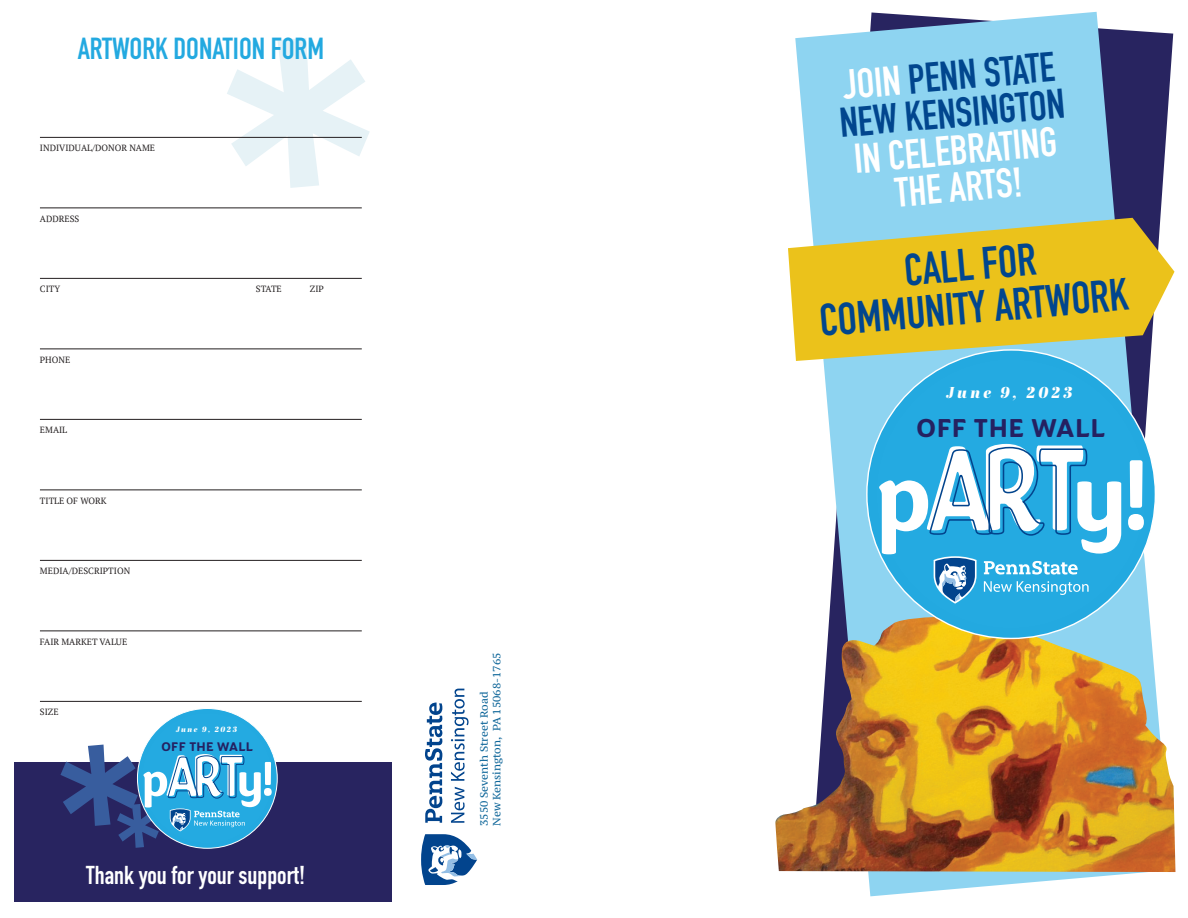
<style>
.page{position:relative;width:1188px;height:918px;background:#fff}
.page>*{position:absolute;margin:0;border:0;box-sizing:border-box;transform-origin:0 0}
.t1{font:700 44.7px/43.2px "DIN Condensed";color:#01468e;text-align:center}
.t2{font:700 40.95px/37.3px "DIN Condensed";color:#01468e}
.t3{font:700 40.95px/37.3px "DIN Condensed";color:#fff;text-align:center}
.t4{font:700 30px "DIN Condensed";color:#23a9e0}
.t5{font:700 26.85px "Congenial";letter-spacing:.025em;color:#252161}
.t6{font:700 25.5px "DIN Condensed";color:#fff}
.t7{font:italic 15.75px "Abril Fatface";letter-spacing:.2em;color:#fff}
.t8{font:700 13.05px "Congenial";letter-spacing:.025em;color:#252161}
.t9{font:10.5px/12.6px "PT Serif Caption";color:#10679a}
.t10{font:9px "PT Serif";color:#231f20}
.t11{font:italic 7.65px "Abril Fatface";letter-spacing:.2em;color:#fff}
.s1{color:#fff}
</style>
<div class="page">
<svg style="left:227px;top:38px;width:143px;height:150px"></svg>
<div style="left:14px;top:763px;width:378px;height:139px;background:#282460"></div>
<hr style="left:40px;top:137px;width:322px;height:1px;background:#231f20">
<hr style="left:40px;top:208px;width:322px;height:1px;background:#231f20">
<hr style="left:40px;top:278px;width:322px;height:1px;background:#231f20">
<hr style="left:40px;top:349px;width:322px;height:1px;background:#231f20">
<hr style="left:40px;top:419px;width:322px;height:1px;background:#231f20">
<hr style="left:40px;top:490px;width:322px;height:1px;background:#231f20">
<hr style="left:40px;top:560px;width:322px;height:1px;background:#231f20">
<hr style="left:40px;top:631px;width:322px;height:1px;background:#231f20">
<hr style="left:40px;top:701px;width:322px;height:1px;background:#231f20">
<svg style="left:421px;top:834px;width:57px;height:51px"></svg>
<svg style="left:425px;top:689px;width:44px;height:134px"></svg>
<svg style="left:60px;top:713px;width:213px;height:135px"></svg>
<svg style="left:795px;top:12px;width:377px;height:884px;fill:#8ed4f1"></svg>
<svg style="left:788px;top:218px;width:387px;height:143px;background:#dbc548"></svg>
<img style="left:775px;top:617px;width:400px;height:255px">
<div style="left:867px;top:350px;width:288px;height:288px;background:#23a9e0;border-radius:50%"></div>
<svg style="left:877px;top:359px;width:269px;height:269px"></svg>
<svg style="left:1128px;top:460px;width:16px;height:70px"></svg>
<svg style="left:879px;top:444px;width:242px;height:160px"></svg>
<h3 class="t4" style="left:78px;top:28px;width:248px">ARTWORK DONATION FORM</h3>
<p class="t10" style="left:40px;top:142px;width:117px">INDIVIDUAL/DONOR NAME</p>
<p class="t10" style="left:40px;top:213px;width:41px">ADDRESS</p>
<p class="t10" style="left:40px;top:283px;width:22px">CITY</p>
<p class="t10" style="left:256px;top:283px;width:27px">STATE</p>
<p class="t10" style="left:310px;top:283px;width:16px">ZIP</p>
<p class="t10" style="left:40px;top:354px;width:32px">PHONE</p>
<p class="t10" style="left:40px;top:424px;width:29px">EMAIL</p>
<p class="t10" style="left:40px;top:495px;width:68px">TITLE OF WORK</p>
<p class="t10" style="left:40px;top:565px;width:92px">MEDIA/DESCRIPTION</p>
<p class="t10" style="left:40px;top:636px;width:89px">FAIR MARKET VALUE</p>
<p class="t10" style="left:40px;top:706px;width:20px">SIZE</p>
<p class="t11" style="left:176px;top:724px;width:63px">June 9, 2023</p>
<h3 class="t8" style="left:162px;top:738px;width:93px">OFF THE WALL</h3>
<h3 class="t6" style="left:86px;top:858px;width:220px">Thank you for your support!</h3>
<p class="t9" style="left:478px;top:826px;width:175px;rotate:-90deg">3550 Seventh Street Road<br>New Kensington, PA 15068-1765</p>
<h2 class="t2" style="left:835px;top:67px;width:227px;rotate:-5deg"><span class="s1">JOIN</span> PENN STATE<br>NEW KENSINGTON</h2>
<h2 class="t3" style="left:853px;top:140px;width:205px;rotate:-5deg">IN CELEBRATING<br>THE ARTS!</h2>
<h1 class="t1" style="left:814px;top:256px;width:311px;rotate:-5deg">CALL FOR<br>COMMUNITY ARTWORK</h1>
<h3 class="t7" style="left:947px;top:381px;width:128px">June 9, 2023</h3>
<h3 class="t5" style="left:917px;top:411px;width:190px">OFF THE WALL</h3>
</div>
